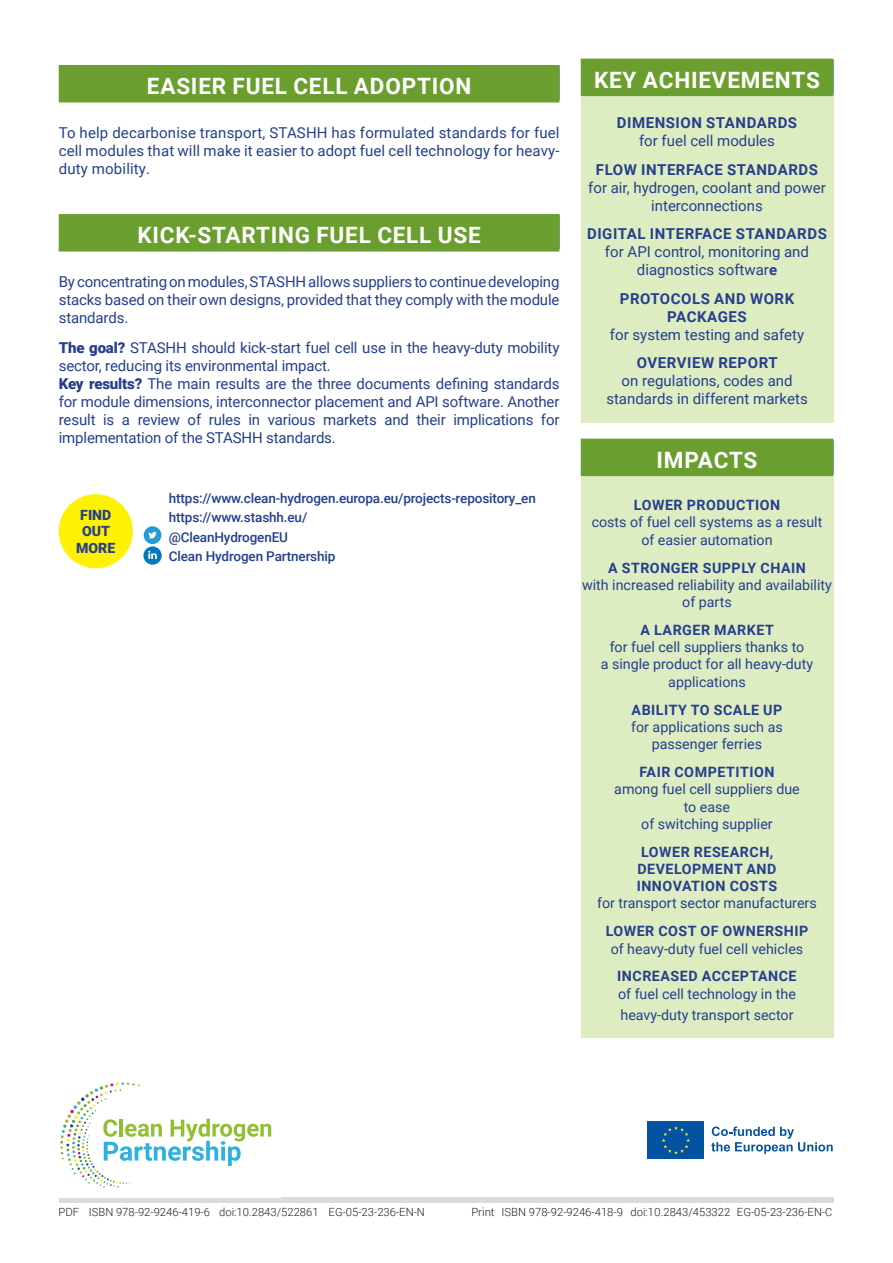
<style>
.page{position:relative;width:893px;height:1263px;background:#fff}
.page>*{position:absolute;margin:0;border:0;box-sizing:border-box;transform-origin:0 0}
.t1{font:700 22.5px "Roboto";letter-spacing:.035em;color:#fff}
.t2{font:15px/18px "Roboto";letter-spacing:-.01em;color:#253f8e;text-align:center}
.t3{font:700 15px/18px "Roboto";letter-spacing:.035em;color:#253f8e;text-align:center}
.t4{font:14.25px/17.2px "Roboto";color:#253f8e;text-align:center}
.t5{font:700 14.25px/17.2px "Roboto";letter-spacing:.035em;color:#253f8e;text-align:center}
.t6{font:900 14.1px/16.6px "Roboto";color:#253f8e;text-align:center}
.t7{font:500 13.5px/19.5px "Roboto";letter-spacing:-.01em;color:#253f8e}
.t8{font:300 11.25px "Roboto";color:#231f20}
.s1{font-weight:900}
.s2{font-weight:700}
</style>
<div class="page">
<div style="left:59px;top:1197px;width:774px;height:5px;background:#dadbdc"></div>
<div style="left:59px;top:65px;width:500px;height:37px;background:#6a9f2f"></div>
<div style="left:59px;top:214px;width:500px;height:37px;background:#6a9f2f"></div>
<div style="left:580px;top:64px;width:253px;height:359px;background:#deecc2"></div>
<div style="left:580px;top:59px;width:253px;height:37px;background:#6a9f2f"></div>
<div style="left:580px;top:444px;width:253px;height:593px;background:#deecc2"></div>
<div style="left:580px;top:438px;width:253px;height:38px;background:#6a9f2f"></div>
<svg style="left:60px;top:1082px;width:211px;height:106px"></svg>
<div style="left:59px;top:494px;width:74px;height:74px;background:#fff101;border-radius:50%"></div>
<svg style="left:143px;top:526px;width:19px;height:39px"></svg>
<div style="left:646px;top:1120px;width:59px;height:40px;background:#0353a2"></div>
<svg style="left:662px;top:1126px;width:28px;height:28px"></svg>
<svg style="left:711px;top:1126px;width:121px;height:28px"></svg>
<h1 class="t1" style="left:147px;top:70px;width:326px">EASIER FUEL CELL ADOPTION</h1>
<p class="t2" style="left:59px;top:123px;width:502px;text-align:justify">To help decarbonise transport, STASHH has formulated standards for fuel cell modules that will make it easier to adopt fuel cell technology for heavy&shy;duty mobility.</p>
<h1 class="t1" style="left:137px;top:219px;width:345px">KICK-STARTING FUEL CELL USE</h1>
<p class="t2" style="left:59px;top:272px;width:502px;text-align:justify">By concentrating on modules, STASHH allows suppliers to continue developing stacks based on their own designs, provided that they comply with the module standards.</p>
<p class="t2" style="left:59px;top:338px;width:502px;text-align:left"><span class="s1">The goal?</span> STASHH should kick-start fuel cell use in the heavy-duty mobility sector, reducing its environmental impact.<br><span class="s1">Key results?</span> The main results are the three documents defining standards for module dimensions, interconnector placement and API software. Another result is a review of rules in various markets and their implications for implementation of the STASHH standards.</p>
<p class="t6" style="left:76px;top:506px;width:41px">FIND<br>OUT<br>MORE</p>
<p class="t7" style="left:169px;top:487px;width:368px">https://www.clean-hydrogen.europa.eu/projects-repository_en https://www.stashh.eu/<br>@CleanHydrogenEU<br>Clean Hydrogen Partnership</p>
<h1 class="t1" style="left:594px;top:64px;width:227px">KEY ACHIEVEMENTS</h1>
<p class="t3" style="left:616px;top:113px;width:182px">DIMENSION STANDARDS</p>
<p class="t2" style="left:638px;top:131px;width:137px">for fuel cell modules</p>
<p class="t3" style="left:595px;top:160px;width:223px">FLOW INTERFACE STANDARDS</p>
<p class="t2" style="left:588px;top:178px;width:239px">for air, hydrogen, coolant and power interconnections</p>
<p class="t3" style="left:587px;top:224px;width:241px">DIGITAL INTERFACE STANDARDS</p>
<p class="t2" style="left:604px;top:242px;width:205px">for API control, monitoring and diagnostics softwar<span class="s2">e</span></p>
<p class="t3" style="left:619px;top:289px;width:176px">PROTOCOLS AND WORK<br>PACKAGES</p>
<p class="t2" style="left:609px;top:325px;width:196px">for system testing and safety</p>
<p class="t3" style="left:636px;top:353px;width:142px">OVERVIEW REPORT</p>
<p class="t2" style="left:606px;top:371px;width:203px">on regulations, codes and standards in different markets</p>
<h1 class="t1" style="left:656px;top:444px;width:102px">IMPACTS</h1>
<p class="t5" style="left:633px;top:496px;width:148px">LOWER PRODUCTION</p>
<p class="t4" style="left:591px;top:513px;width:232px">costs of fuel cell systems as a result of easier automation</p>
<p class="t5" style="left:608px;top:558px;width:199px">A STRONGER SUPPLY CHAIN</p>
<p class="t4" style="left:582px;top:575px;width:251px">with increased reliability and availability of parts</p>
<p class="t5" style="left:640px;top:621px;width:135px">A LARGER MARKET</p>
<p class="t4" style="left:600px;top:638px;width:214px">for fuel cell suppliers thanks to<br>a single product for all heavy-duty applications</p>
<p class="t5" style="left:631px;top:700px;width:152px">ABILITY TO SCALE UP</p>
<p class="t4" style="left:631px;top:717px;width:153px">for applications such as passenger ferries</p>
<p class="t5" style="left:639px;top:763px;width:136px">FAIR COMPETITION</p>
<p class="t4" style="left:614px;top:780px;width:187px">among fuel cell suppliers due to ease<br>of switching supplier</p>
<p class="t5" style="left:636px;top:842px;width:142px">LOWER RESEARCH,<br>DEVELOPMENT AND<br>INNOVATION COSTS</p>
<p class="t4" style="left:597px;top:894px;width:221px">for transport sector manufacturers</p>
<p class="t5" style="left:605px;top:922px;width:204px">LOWER COST OF OWNERSHIP</p>
<p class="t4" style="left:610px;top:939px;width:194px">of heavy-duty fuel cell vehicles</p>
<p class="t5" style="left:617px;top:967px;width:181px">INCREASED ACCEPTANCE</p>
<p class="t4" style="left:618px;top:982px;width:179px;line-height:21px;text-align:left">of fuel cell technology in the heavy-duty transport sector</p>
<p class="t8" style="left:58px;top:1204px;width:368px">PDF ISBN 978-92-9246-419-6 doi:10.2843/522861 EG-05-23-236-EN-N</p>
<p class="t8" style="left:471px;top:1204px;width:362px">Print ISBN 978-92-9246-418-9 doi:10.2843/453322 EG-05-23-236-EN-C</p>
</div>
